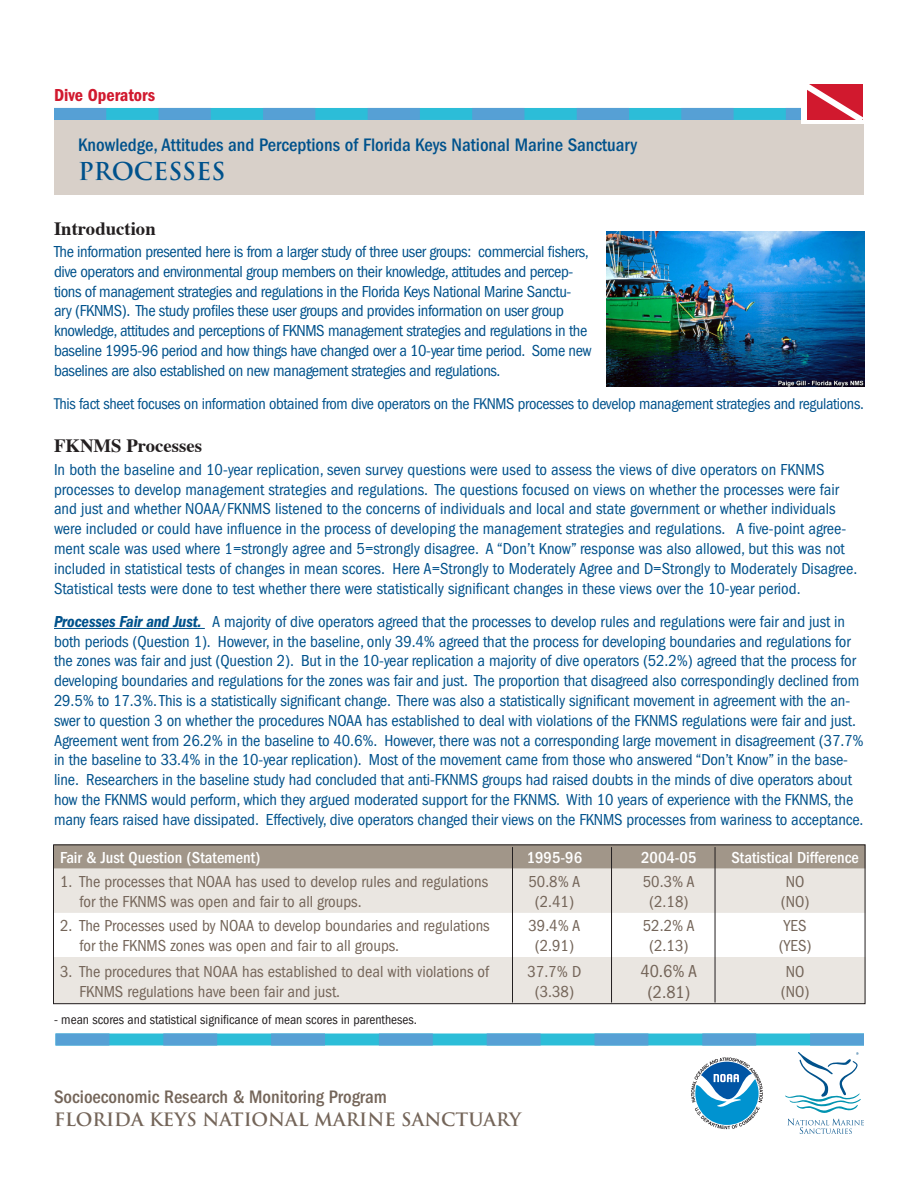
<style>
.page{position:relative;width:918px;height:1188px;background:#fff}
.page>*{position:absolute;margin:0;border:0;box-sizing:border-box;transform-origin:0 0}
.t1{font:700 24px "Trajan";color:#00528c}
.t2{font:500 condensed 18.75px "Franklin Gothic";color:#00528c}
.t3{font:500 condensed 18.75px "Franklin Gothic";color:#746559}
.Head{font:700 18.75px "Times";color:#231f20}
.t4{font:700 18px "Trajan";color:#746559}
.t5{font:600 condensed 18px "Franklin Gothic";color:#d1192e}
.Table_Body{font:condensed 18px/21.6px "Franklin Gothic";color:#746559;text-align:center}
.Body{font:condensed 16.5px/19.8px "Franklin Gothic";letter-spacing:-.01em;color:#00528c}
.Table_Body-2{font:condensed 16.5px/19.8px "Franklin Gothic";color:#746559;text-align:center}
.Body-2{font:500 condensed 16.5px "Franklin Gothic";color:#fff}
.Body-3{font:condensed 16.2px "Franklin Gothic";letter-spacing:-.02em;color:#00528c}
.Table_Footer{font:condensed 13.5px "Franklin Gothic";color:#231f20}
.s1{font-weight:600;font-style:italic}
</style>
<div class="page">
<div style="left:54px;top:118px;width:810px;height:84px;background:#d8d0c9"></div>
<svg style="left:54px;top:84px;width:810px;height:40px"></svg>
<svg style="left:785px;top:1052px;width:79px;height:82px"></svg>
<svg style="left:691px;top:1057px;width:72px;height:72px"></svg>
<svg style="left:56px;top:1033px;width:808px;height:12px;background:#47b0d7"></svg>
<hr style="left:54px;top:628px;width:151px;height:1px;background:#00528c">
<svg style="left:54px;top:844px;width:812px;height:25px;background:#9f9588"></svg>
<svg style="left:55px;top:869px;width:811px;height:135px;fill:#eae6e1"></svg>
<hr style="left:611px;top:847px;width:1px;height:156px;background:#231f20">
<hr style="left:512px;top:847px;width:1px;height:156px;background:#231f20">
<div style="left:53px;top:845px;width:812px;height:159px;border:1px solid #231f20"></div>
<hr style="left:715px;top:847px;width:1px;height:156px;background:#231f20">
<div style="left:17px;top:195px;width:864px;height:18px;background:#fff"></div>
<img style="left:606px;top:231px;width:259px;height:156px">
<p class="t5" style="left:54px;top:85px;width:103px">Dive Operators</p>
<p class="t2" style="left:78px;top:135px;width:561px">Knowledge, Attitudes and Perceptions of Florida Keys National Marine Sanctuary</p>
<p class="t1" style="left:78px;top:157px;width:149px">PROCESSES</p>
<p class="Head" style="left:54px;top:210px;width:103px">Introduction</p>
<p class="Body" style="left:54px;top:242px;width:539px">The information presented here is from a larger study of three user groups: commercial fishers, dive operators and environmental group members on their knowledge, attitudes and percep&shy;tions of management strategies and regulations in the Florida Keys National Marine Sanctu&shy;ary (FKNMS). The study profiles these user groups and provides information on user group knowledge, attitudes and perceptions of FKNMS management strategies and regulations in the baseline 1995-96 period and how things have changed over a 10-year time period. Some new baselines are also established on new management strategies and regulations.</p>
<p class="Body-3" style="left:54px;top:394px;width:811px">This fact sheet focuses on information obtained from dive operators on the FKNMS processes to develop management strategies and regulations.</p>
<p class="Head" style="left:54px;top:428px;width:150px">FKNMS Processes</p>
<p class="Body" style="left:54px;top:460px;width:805px">In both the baseline and 10-year replication, seven survey questions were used to assess the views of dive operators on FKNMS processes to develop management strategies and regulations. The questions focused on views on whether the processes were fair and just and whether NOAA/FKNMS listened to the concerns of individuals and local and state government or whether individuals were included or could have influence in the process of developing the management strategies and regulations. A five-point agree&shy;ment scale was used where 1=strongly agree and 5=strongly disagree. A “Don’t Know” response was also allowed, but this was not included in statistical tests of changes in mean scores. Here A=Strongly to Moderately Agree and D=Strongly to Moderately Disagree.<br>Statistical tests were done to test whether there were statistically significant changes in these views over the 10-year period.</p>
<p class="Body" style="left:54px;top:612px;width:811px"><span class="s1">Processes Fair and Just.</span> A majority of dive operators agreed that the processes to develop rules and regulations were fair and just in both periods (Question 1). However, in the baseline, only 39.4% agreed that the process for developing boundaries and regulations for the zones was fair and just (Question 2). But in the 10-year replication a majority of dive operators (52.2%) agreed that the process for developing boundaries and regulations for the zones was fair and just. The proportion that disagreed also correspondingly declined from 29.5% to 17.3%. This is a statistically significant change. There was also a statistically significant movement in agreement with the an&shy;swer to question 3 on whether the procedures NOAA has established to deal with violations of the FKNMS regulations were fair and just.<br>Agreement went from 26.2% in the baseline to 40.6%. However, there was not a corresponding large movement in disagreement (37.7% in the baseline to 33.4% in the 10-year replication). Most of the movement came from those who answered “Don’t Know” in the base&shy;line. Researchers in the baseline study had concluded that anti-FKNMS groups had raised doubts in the minds of dive operators about how the FKNMS would perform, which they argued moderated support for the FKNMS. With 10 years of experience with the FKNMS, the many fears raised have dissipated. Effectively, dive operators changed their views on the FKNMS processes from wariness to acceptance.</p>
<p class="Body-2" style="left:60px;top:848px;width:202px">Fair &amp; Just Question (Statement)</p>
<p class="Body-2" style="left:527px;top:848px;width:57px">1995-96</p>
<p class="Body-2" style="left:641px;top:848px;width:57px">2004-05</p>
<p class="Body-2" style="left:732px;top:848px;width:129px">Statistical Difference</p>
<p class="Table_Body-2" style="left:80px;top:872px;width:410px;text-align:left;text-indent:-20px">1. The processes that NOAA has used to develop rules and regulations for the FKNMS was open and fair to all groups.</p>
<p class="Table_Body-2" style="left:528px;top:872px;width:53px">50.8% A (2.41)</p>
<p class="Table_Body-2" style="left:643px;top:872px;width:53px">50.3% A (2.18)</p>
<p class="Table_Body-2" style="left:781px;top:872px;width:30px">NO (NO)</p>
<p class="Table_Body-2" style="left:80px;top:916px;width:412px;text-align:left;text-indent:-20px">2. The Processes used by NOAA to develop boundaries and regulations for the FKNMS zones was open and fair to all groups.</p>
<p class="Table_Body-2" style="left:528px;top:916px;width:53px">39.4% A (2.91)</p>
<p class="Table_Body-2" style="left:643px;top:916px;width:53px">52.2% A (2.13)</p>
<p class="Table_Body-2" style="left:779px;top:916px;width:34px">YES (YES)</p>
<p class="Table_Body-2" style="left:80px;top:962px;width:411px;text-align:left;text-indent:-20px">3. The procedures that NOAA has established to deal with violations of<br>FKNMS regulations have been fair and just.</p>
<p class="Table_Body-2" style="left:528px;top:962px;width:55px">37.7% D (3.38)</p>
<p class="Table_Body" style="left:641px;top:960px;width:58px">40.6% A (2.81)</p>
<p class="Table_Body-2" style="left:781px;top:962px;width:30px">NO (NO)</p>
<p class="Table_Footer" style="left:54px;top:1012px;width:365px">- mean scores and statistical significance of mean scores in parentheses.</p>
<p class="t3" style="left:54px;top:1086px;width:334px">Socioeconomic Research &amp; Monitoring Program</p>
<p class="t4" style="left:54px;top:1108px;width:469px">FLORIDA KEYS NATIONAL MARINE SANCTUARY</p>
</div>
